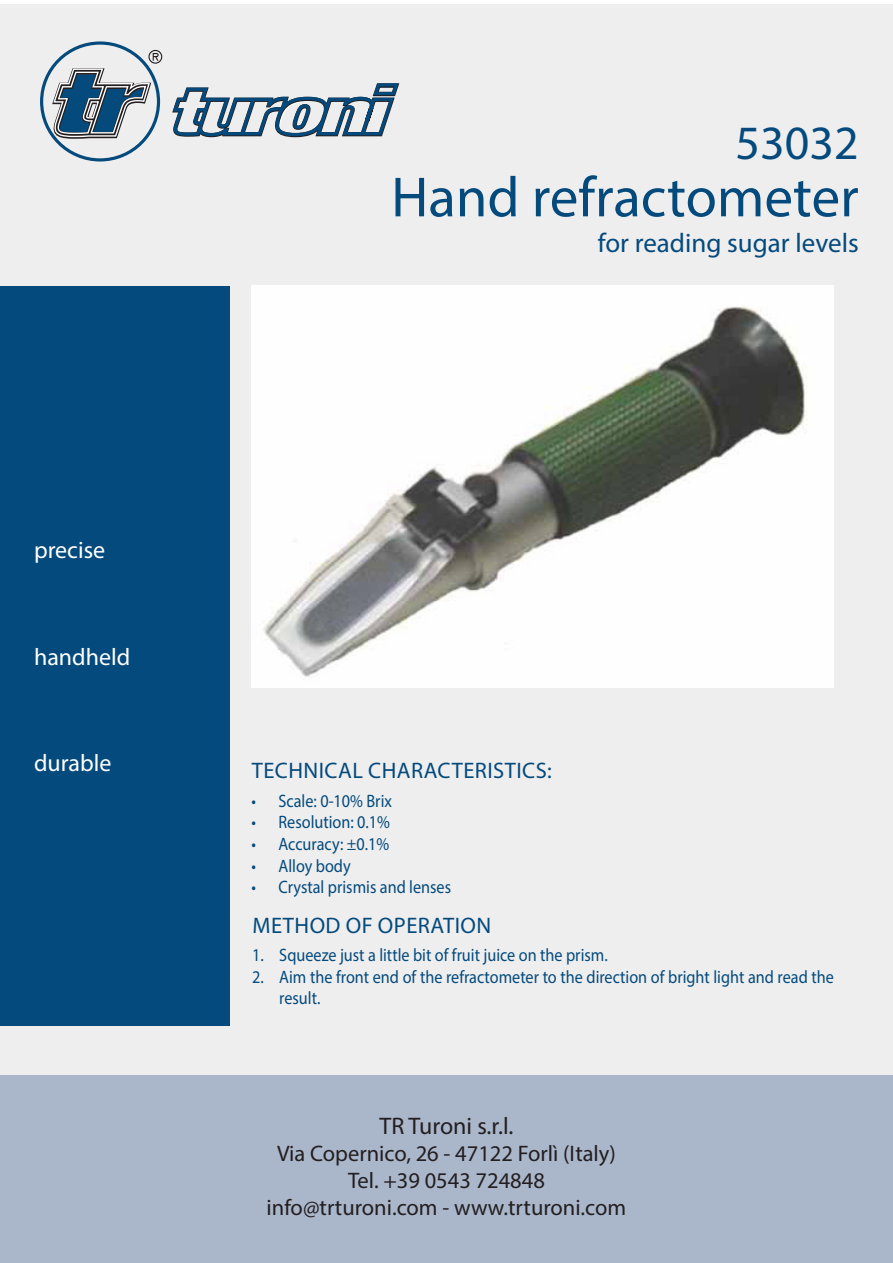
<style>
.page{position:relative;width:893px;height:1263px;background:#fff}
.page>*{position:absolute;margin:0;border:0;box-sizing:border-box;transform-origin:0 0}
.t1{font:57px "Myriad Pro";color:#044a7c}
.t2{font:48px "Myriad Pro";color:#044a7c}
.t3{font:27px "Myriad Pro";color:#044a7c}
.t4{font:24px "Myriad Pro";color:#fff}
.t5{font:24px "Myriad Pro";color:#231f20}
.t6{font:22.5px "Myriad Pro";color:#231f20}
.t7{font:22.5px "Myriad Pro";letter-spacing:.02em;color:#044a7c}
.t8{font:18px/21.6px "Myriad Pro";color:#044a7c;scale:.9 1}
</style>
<div class="page">
<div style="left:0;top:4px;width:893px;height:1259px;background:#eeeeef"></div>
<img style="left:251px;top:286px;width:583px;height:401px">
<div style="left:0;top:286px;width:230px;height:740px;background:#044a7c"></div>
<svg style="left:172px;top:83px;width:227px;height:55px"></svg>
<div style="left:40px;top:41px;width:120px;height:120px;border:3px solid #044a7c;border-radius:50%"></div>
<svg style="left:50px;top:50px;width:112px;height:91px"></svg>
<div style="left:0;top:1076px;width:893px;height:187px;background:#aab6ca"></div>
<p class="t4" style="left:34px;top:536px;width:73px">precise</p>
<p class="t4" style="left:34px;top:642px;width:98px">handheld</p>
<p class="t4" style="left:34px;top:748px;width:79px">durable</p>
<p class="t2" style="left:736px;top:114px;width:125px">53032</p>
<p class="t1" style="left:391px;top:162px;width:469px">Hand refractometer</p>
<p class="t3" style="left:598px;top:227px;width:262px">for reading sugar levels</p>
<p class="t7" style="left:252px;top:757px;width:302px">TECHNICAL CHARACTERISTICS:</p>
<p class="t8" style="left:251px;top:789px;width:158px">• Scale: 0-10% Brix</p>
<p class="t8" style="left:251px;top:811px;width:155px">• Resolution: 0.1%</p>
<p class="t8" style="left:251px;top:833px;width:155px">• Accuracy: ±0.1%</p>
<p class="t8" style="left:251px;top:854px;width:112px">• Alloy body</p>
<p class="t8" style="left:251px;top:876px;width:223px">• Crystal prismis and lenses</p>
<p class="t7" style="left:252px;top:911px;width:240px">METHOD OF OPERATION</p>
<p class="t8" style="left:252px;top:944px;width:396px">1. Squeeze just a little bit of fruit juice on the prism.</p>
<p class="t8" style="left:279px;top:965px;width:618px;text-indent:-27px">2. Aim the front end of the refractometer to the direction of bright light and read the result.</p>
<p class="t5" style="left:379px;top:1111px;width:135px">TR Turoni s.r.l.</p>
<p class="t6" style="left:277px;top:1140px;width:340px">Via Copernico, 26 - 47122 Forlì (Italy)</p>
<p class="t6" style="left:348px;top:1167px;width:198px">Tel. +39 0543 724848</p>
<p class="t6" style="left:267px;top:1194px;width:361px">info@trturoni.com - www.trturoni.com</p>
</div>
